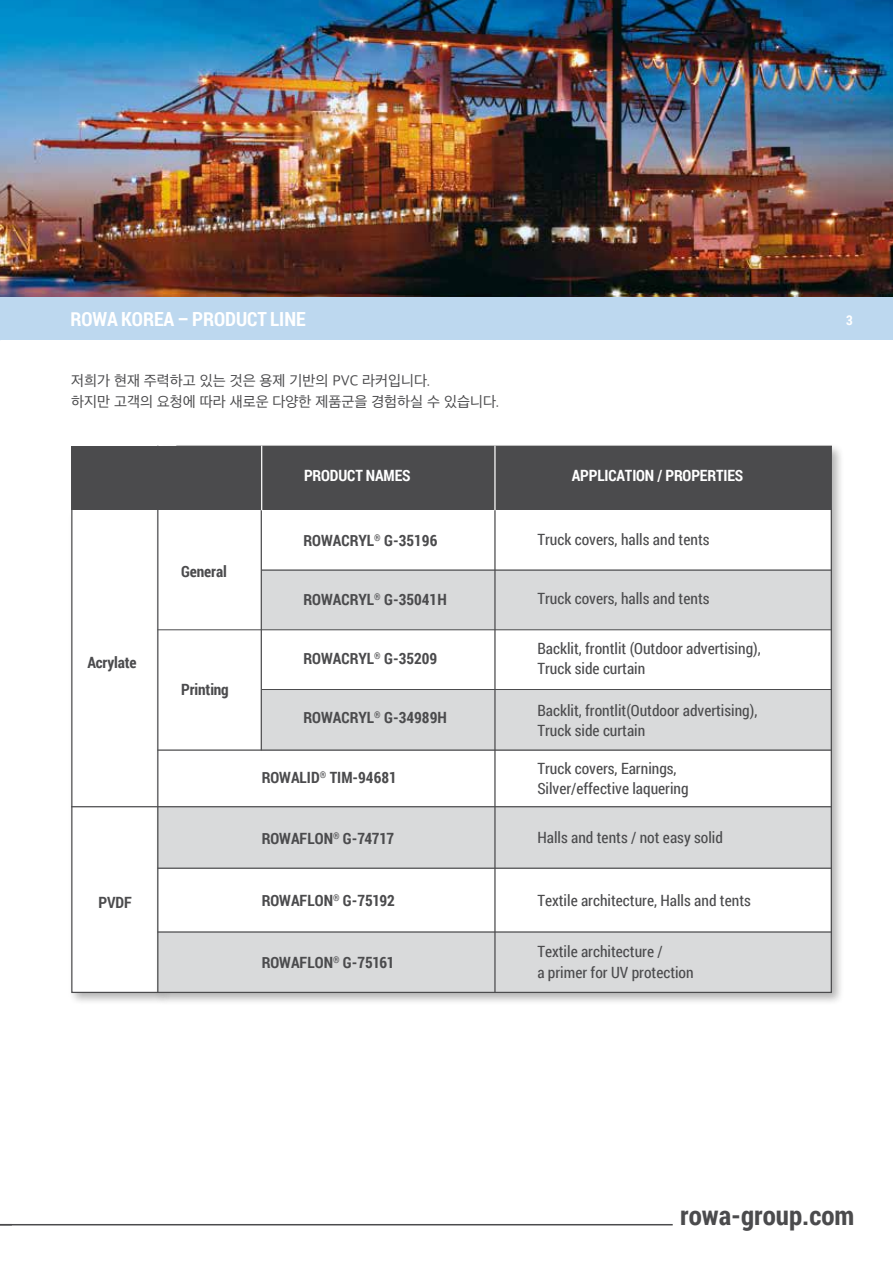
<style>
.page{position:relative;width:893px;height:1263px;background:#fff}
.page>*{position:absolute;margin:0;border:0;box-sizing:border-box;transform-origin:0 0}
.t1{font:700 27px "Roboto Condensed";color:#4b4b4d}
.t2{font:700 19.5px "Roboto Condensed";color:#fff}
.t3{font:15.45px/20.1px "Roboto Condensed";color:#4b4b4d}
.t4{font:700 15.45px "Roboto Condensed";color:#4b4b4d}
.t5{font:700 15.45px "Roboto Condensed";letter-spacing:-.01em;color:#fff}
.t6{font:15px/21px "Apple SD Gothic Neo";color:#4b4b4d}
.t7{font:700 13.5px "Roboto Condensed";color:#fff}
</style>
<div class="page">
<div style="left:68px;top:506px;width:103px;height:500px;background:#000;opacity:.3"></div>
<div style="left:154px;top:442px;width:691px;height:564px;background:#000;opacity:.3"></div>
<img style="left:0;top:0;width:893px;height:298px">
<div style="left:0;top:298px;width:893px;height:42px;background:#bdd8ef"></div>
<svg style="left:71px;top:445px;width:761px;height:549px"></svg>
<hr style="left:71px;top:509px;width:761px;height:1px;background:#4b4b4d">
<hr style="left:262px;top:569px;width:570px;height:2px;background:#4b4b4d">
<hr style="left:157px;top:749px;width:675px;height:2px;background:#4b4b4d">
<hr style="left:157px;top:867px;width:675px;height:2px;background:#4b4b4d">
<hr style="left:157px;top:931px;width:675px;height:2px;background:#4b4b4d">
<hr style="left:71px;top:806px;width:761px;height:1px;background:#4b4b4d">
<hr style="left:157px;top:446px;width:1px;height:547px;background:#4b4b4d">
<hr style="left:494px;top:507px;width:2px;height:486px;background:#4b4b4d">
<hr style="left:261px;top:509px;width:1px;height:241px;background:#4b4b4d">
<hr style="left:0;top:1224px;width:673px;height:1px;background:#4b4b4d">
<hr style="left:494px;top:446px;width:2px;height:64px;background:#fff">
<hr style="left:261px;top:446px;width:1px;height:64px;background:#fff">
<p class="t2" style="left:70px;top:305px;width:237px">ROWA KOREA – PRODUCT LINE</p>
<p class="t7" style="left:846px;top:311px;width:8px">3</p>
<p class="t6" style="left:71px;top:371px;width:430px">저희가 현재 주력하고 있는 것은 용제 기반의 PVC 라커입니다.<br>하지만 고객의 요청에 따라 새로운 다양한 제품군을 경험하실 수 있습니다.</p>
<p class="t5" style="left:304px;top:464px;width:108px">PRODUCT NAMES</p>
<p class="t5" style="left:572px;top:464px;width:173px">APPLICATION / PROPERTIES</p>
<p class="t4" style="left:87px;top:651px;width:51px">Acrylate</p>
<p class="t4" style="left:98px;top:892px;width:35px">PVDF</p>
<p class="t4" style="left:181px;top:560px;width:47px">General</p>
<p class="t4" style="left:181px;top:679px;width:49px">Printing</p>
<p class="t4" style="left:303px;top:529px;width:135px">ROWACRYL<sup>®</sup> G-35196</p>
<p class="t4" style="left:303px;top:588px;width:145px">ROWACRYL<sup>®</sup> G-35041H</p>
<p class="t4" style="left:303px;top:647px;width:135px">ROWACRYL<sup>®</sup> G-35209</p>
<p class="t4" style="left:303px;top:706px;width:145px">ROWACRYL<sup>®</sup> G-34989H</p>
<p class="t4" style="left:262px;top:767px;width:137px">ROWALID<sup>®</sup> TIM-94681</p>
<p class="t4" style="left:262px;top:827px;width:134px">ROWAFLON<sup>®</sup> G-74717</p>
<p class="t4" style="left:262px;top:890px;width:135px">ROWAFLON<sup>®</sup> G-75192</p>
<p class="t4" style="left:262px;top:952px;width:134px">ROWAFLON<sup>®</sup> G-75161</p>
<p class="t3" style="left:537px;top:529px;width:174px">Truck covers, halls and tents</p>
<p class="t3" style="left:537px;top:588px;width:174px">Truck covers, halls and tents</p>
<p class="t3" style="left:537px;top:638px;width:225px">Backlit, frontlit (Outdoor advertising),<br>Truck side curtain</p>
<p class="t3" style="left:537px;top:700px;width:222px">Backlit, frontlit(Outdoor advertising),<br>Truck side curtain</p>
<p class="t3" style="left:537px;top:757px;width:153px">Truck covers, Earnings,<br>Silver/effective laquering</p>
<p class="t3" style="left:537px;top:827px;width:187px">Halls and tents / not easy solid</p>
<p class="t3" style="left:537px;top:890px;width:215px">Textile architecture, Halls and tents</p>
<p class="t3" style="left:537px;top:941px;width:158px">Textile architecture /<br>a primer for UV protection</p>
<h1 class="t1" style="left:680px;top:1197px;width:176px">rowa-group.com</h1>
</div>
